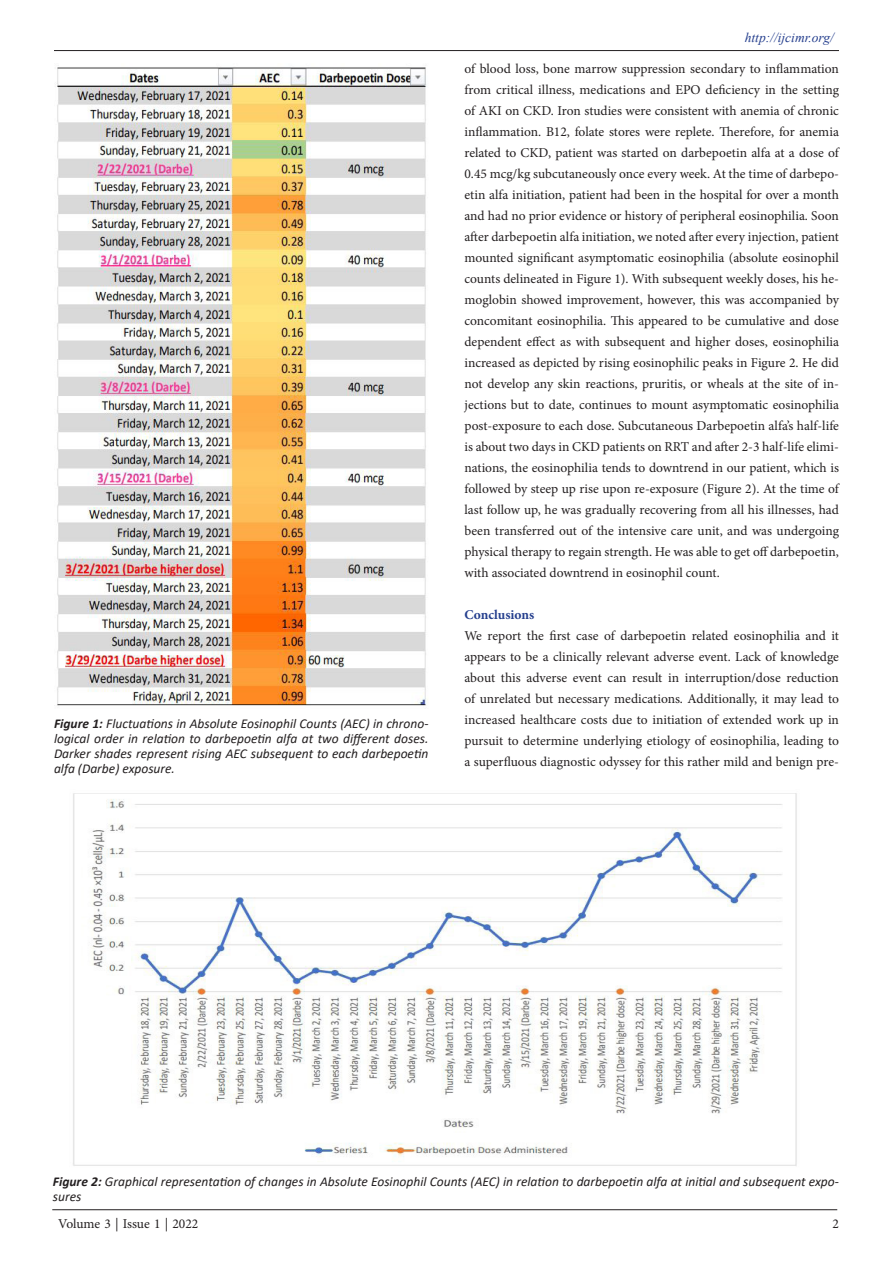
<style>
.page{position:relative;width:893px;height:1263px;background:#fff}
.page>*{position:absolute;margin:0;border:0;box-sizing:border-box;transform-origin:0 0}
.side_heading_new{font:13.5px/21px "Minion Pro";color:#231f20;text-align:justify}
.fig_tittle{font:italic 13.5px/15px "Calibri";color:#231f20;text-align:justify}
.t1{font:italic 13.5px "Times New Roman";color:#253f8e}
.side_heading_new-2{font:700 13.5px "Minion Pro";color:#253f8e}
.s1{font-weight:700}
</style>
<div class="page">
<hr style="left:52px;top:1209px;width:785px;height:1px;background:#231f20">
<hr style="left:54px;top:50px;width:785px;height:1px;background:#231f20">
<img style="left:57px;top:67px;width:371px;height:639px">
<img style="left:73px;top:793px;width:724px;height:373px">
<p class="fig_tittle" style="left:54px;top:715px;width:376px"><span class="s1">Figure 1:</span> Fluctuations in Absolute Eosinophil Counts (AEC) in chrono&shy;logical order in relation to darbepoetin alfa at two different doses.<br>Darker shades represent rising AEC subsequent to each darbepoetin alfa (Darbe) exposure.</p>
<p class="t1" style="left:745px;top:28px;width:91px">http://ijcimr.org/</p>
<p class="side_heading_new" style="left:464px;top:58px;width:376px">of blood loss, bone marrow suppression secondary to inflammation from critical illness, medications and EPO deficiency in the setting of AKI on CKD. Iron studies were consistent with anemia of chronic inflammation. B12, folate stores were replete. Therefore, for anemia related to CKD, patient was started on darbepoetin alfa at a dose of 0.45 mcg/kg subcutaneously once every week. At the time of darbepo&shy;etin alfa initiation, patient had been in the hospital for over a month and had no prior evidence or history of peripheral eosinophilia. Soon after darbepoetin alfa initiation, we noted after every injection, patient mounted significant asymptomatic eosinophilia (absolute eosinophil counts delineated in Figure 1). With subsequent weekly doses, his he&shy;moglobin showed improvement, however, this was accompanied by concomitant eosinophilia. This appeared to be cumulative and dose dependent effect as with subsequent and higher doses, eosinophilia increased as depicted by rising eosinophilic peaks in Figure 2. He did not develop any skin reactions, pruritis, or wheals at the site of in&shy;jections but to date, continues to mount asymptomatic eosinophilia post-exposure to each dose. Subcutaneous Darbepoetin alfa’s half-life is about two days in CKD patients on RRT and after 2-3 half-life elimi&shy;nations, the eosinophilia tends to downtrend in our patient, which is followed by steep up rise upon re-exposure (Figure 2). At the time of last follow up, he was gradually recovering from all his illnesses, had been transferred out of the intensive care unit, and was undergoing physical therapy to regain strength. He was able to get off darbepoetin, with associated downtrend in eosinophil count.</p>
<p class="side_heading_new-2" style="left:464px;top:605px;width:71px">Conclusions</p>
<p class="side_heading_new" style="left:464px;top:625px;width:376px">We report the first case of darbepoetin related eosinophilia and it appears to be a clinically relevant adverse event. Lack of knowledge about this adverse event can result in interruption/dose reduction of unrelated but necessary medications. Additionally, it may lead to increased healthcare costs due to initiation of extended work up in pursuit to determine underlying etiology of eosinophilia, leading to a superfluous diagnostic odyssey for this rather mild and benign pre-</p>
<p class="fig_tittle" style="left:53px;top:1173px;width:788px"><span class="s1">Figure 2:</span> Graphical representation of changes in Absolute Eosinophil Counts (AEC) in relation to darbepoetin alfa at initial and subsequent expo&shy;sures</p>
<p class="side_heading_new" style="left:58px;top:1213px;width:142px">Volume 3 | Issue 1 | 2022</p>
<p class="side_heading_new" style="left:832px;top:1213px;width:8px">2</p>
</div>
